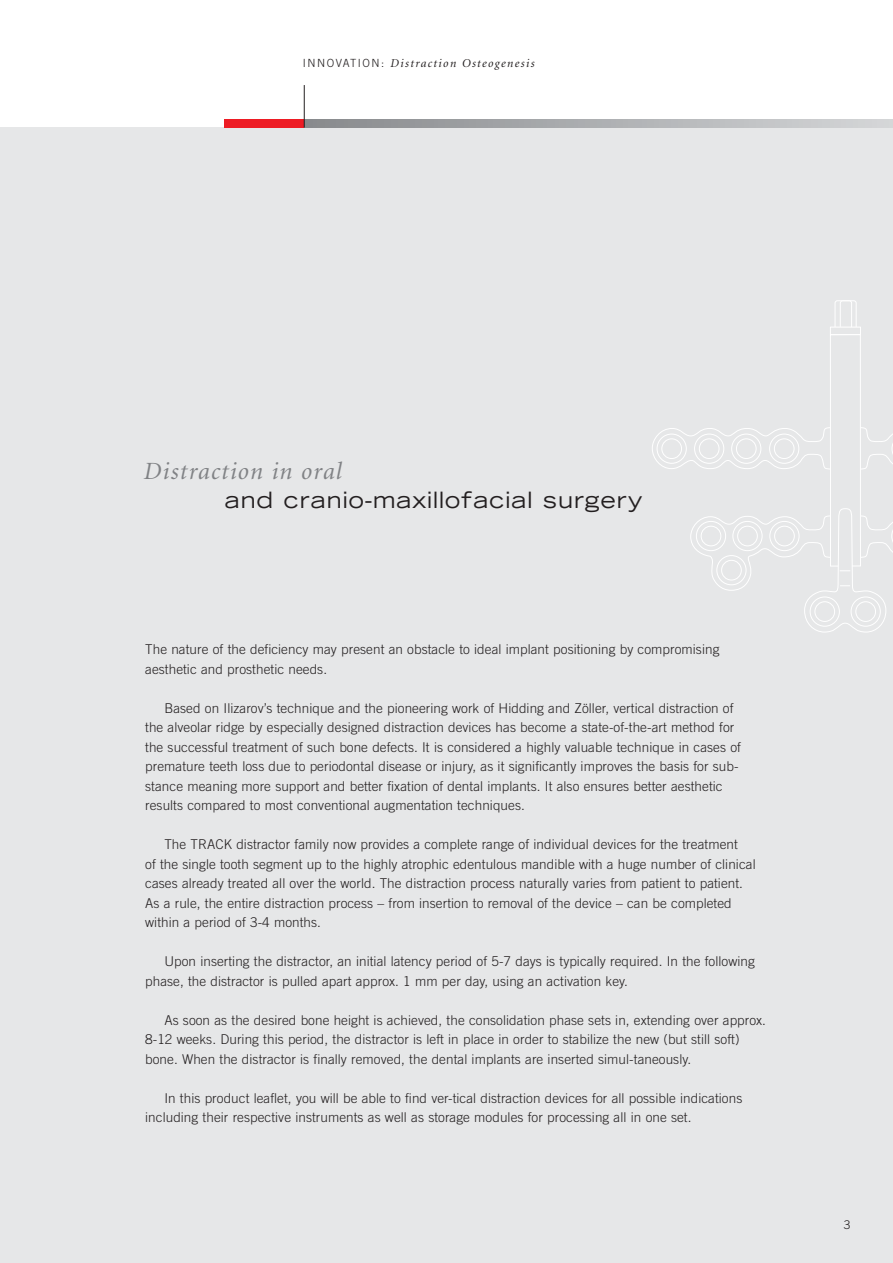
<style>
.page{position:relative;width:893px;height:1263px;background:#fff}
.page>*{position:absolute;margin:0;border:0;box-sizing:border-box;transform-origin:0 0}
.t1{font:italic 24.75px "Minion";letter-spacing:.045em;color:#808285}
.t2{font:expanded 22.5px "Trade Gothic LH";letter-spacing:.045em;color:#231f20}
.t3{font:300 13.5px/19.5px "Trade Gothic";letter-spacing:.005em;color:#231f20}
.t4{font:italic 12px "Minion";letter-spacing:.115em;color:#231f20}
.t5{font:300 12px "Trade Gothic";color:#231f20}
.s1{font-family:"Trade Gothic";font-weight:300;font-style:normal;font-size:11.25px}
</style>
<div class="page">
<div style="left:0;top:128px;width:893px;height:1135px;background:#e6e7e8"></div>
<div style="left:224px;top:119px;width:80px;height:9px;background:#ed1c24"></div>
<svg style="left:305px;top:119px;width:588px;height:9px;background:#adafb2"></svg>
<hr style="left:304px;top:85px;width:1px;height:43px;background:#231f20">
<div style="left:830px;top:327px;width:31px;height:8px;border:1px solid #fff"></div>
<svg style="left:834px;top:300px;width:23px;height:28px"></svg>
<svg style="left:652px;top:334px;width:241px;height:299px"></svg>
<p class="t4" style="left:303px;top:58px;width:233px"><span class="s1">INNOVATION:</span> Distraction Osteogenesis</p>
<h1 class="t1" style="left:144px;top:461px;width:200px">Distraction in oral</h1>
<h2 class="t2" style="left:225px;top:491px;width:420px">and cranio-maxillofacial surgery</h2>
<p class="t3" style="left:145px;top:641px;width:576px">The nature of the deficiency may present an obstacle to ideal implant positioning by compromising aesthetic and prosthetic needs.</p>
<p class="t3" style="left:145px;top:699px;width:597px;text-indent:19px">Based on Ilizarov’s technique and the pioneering work of Hidding and Zöller, vertical distraction of the alveolar ridge by especially designed distraction devices has become a state-of-the-art method for the successful treatment of such bone defects. It is considered a highly valuable technique in cases of premature teeth loss due to periodontal disease or injury, as it significantly improves the basis for sub&shy;stance meaning more support and better fixation of dental implants. It also ensures better aesthetic results compared to most conventional augmentation techniques.</p>
<p class="t3" style="left:145px;top:836px;width:612px;text-indent:19px">The TRACK distractor family now provides a complete range of individual devices for the treatment<br>of the single tooth segment up to the highly atrophic edentulous mandible with a huge number of clinical cases already treated all over the world. The distraction process naturally varies from patient to patient.<br>As a rule, the entire distraction process – from insertion to removal of the device – can be completed within a period of 3-4 months.</p>
<p class="t3" style="left:145px;top:953px;width:611px;text-indent:19px">Upon inserting the distractor, an initial latency period of 5-7 days is typically required. In the following phase, the distractor is pulled apart approx. 1 mm per day, using an activation key.</p>
<p class="t3" style="left:145px;top:1011px;width:622px;text-indent:19px">As soon as the desired bone height is achieved, the consolidation phase sets in, extending over approx.<br>8-12 weeks. During this period, the distractor is left in place in order to stabilize the new (but still soft) bone. When the distractor is finally removed, the dental implants are inserted simul-taneously.</p>
<p class="t3" style="left:145px;top:1089px;width:599px;text-indent:19px">In this product leaflet, you will be able to find ver-tical distraction devices for all possible indications including their respective instruments as well as storage modules for processing all in one set.</p>
<p class="t5" style="left:844px;top:1220px;width:8px">3</p>
</div>
